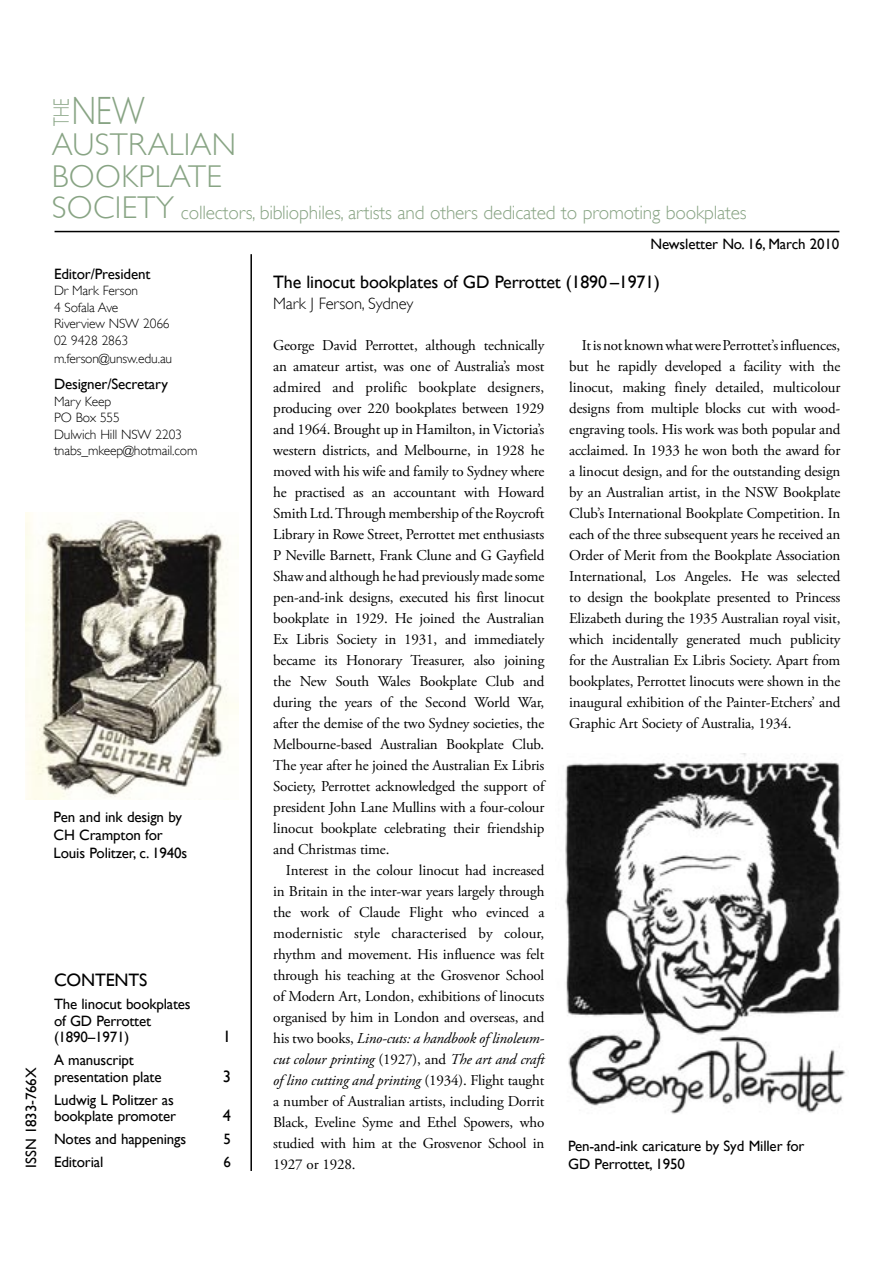
<style>
.page{position:relative;width:893px;height:1263px;background:#fff}
.page>*{position:absolute;margin:0;border:0;box-sizing:border-box;transform-origin:0 0}
.t1{font:300 39.3px "Gill Sans";color:#88a484;scale:.8 1}
.t2{font:300 31.5px/31.5px "Gill Sans";letter-spacing:.01em;color:#88a484}
.t3{font:300 22.05px "Gill Sans";color:#88a484;scale:.69 1}
.t4{font:300 19.35px "Gill Sans";letter-spacing:-.01em;color:#88a484}
.A_head{font:18px "Gill Sans";letter-spacing:-.01em;color:#000}
.B_head{font:300 16.5px "Gill Sans";letter-spacing:-.01em;color:#000}
.Contents{font:16.5px "Gill Sans";color:#000}
.Body{font:15px/21px "Adobe Garamond Pro";letter-spacing:-.01em;color:#000;text-align:justify}
.Body_FOL{font:15px/21px "Adobe Garamond Pro";letter-spacing:-.01em;color:#000;text-align:justify}
.Contents-2{font:15px/16.5px "Gill Sans";letter-spacing:-.01em;color:#000}
.Title_details{font:300 13.5px/16.5px "Gill Sans";letter-spacing:-.01em;color:#000}
.s1{font-style:italic}
</style>
<div class="page">
<hr style="left:55px;top:231px;width:784px;height:1px;background:#000">
<hr style="left:250px;top:254px;width:2px;height:917px;background:#000">
<img style="left:25px;top:513px;width:213px;height:286px">
<img style="left:565px;top:753px;width:281px;height:361px">
<p class="Contents-2" style="left:23px;top:1167px;width:101px;rotate:-90deg">ISSN 1833-766X</p>
<p class="t3" style="left:49px;top:126px;width:40px;rotate:-90deg">THE</p>
<p class="t1" style="left:72px;top:88px;width:93px">NEW</p>
<p class="t2" style="left:52px;top:129px;width:186px">AUSTRALIAN<br>BOOKPLATE<br>SOCIETY</p>
<p class="t4" style="left:181px;top:201px;width:567px">collectors, bibliophiles, artists and others dedicated to promoting bookplates</p>
<p class="Contents-2" style="left:54px;top:266px;width:98px">Editor/President</p>
<p class="Title_details" style="left:54px;top:283px;width:117px">Dr Mark Ferson<br>4 Sofala Ave<br>Riverview NSW 2066<br>02 9428 2863</p>
<p class="Title_details" style="left:54px;top:350px;width:120px">m.ferson@unsw.edu.au</p>
<p class="Contents-2" style="left:54px;top:376px;width:115px">Designer/Secretary</p>
<p class="Title_details" style="left:54px;top:393px;width:59px">Mary Keep</p>
<p class="Title_details" style="left:54px;top:409px;width:67px">PO Box 555</p>
<p class="Title_details" style="left:54px;top:426px;width:130px">Dulwich Hill NSW 2203</p>
<p class="Title_details" style="left:54px;top:442px;width:145px">tnabs_mkeep@hotmail.com</p>
<p class="Contents-2" style="left:54px;top:807px;width:135px;line-height:18px">Pen and ink design by<br>CH Crampton for<br>Louis Politzer, c. 1940s</p>
<p class="A_head" style="left:54px;top:970px;width:95px">CONTENTS</p>
<p class="Contents-2" style="left:54px;top:996px;width:138px">The linocut bookplates of GD Perrottet (1890–1971)</p>
<p class="Contents-2" style="left:54px;top:1052px;width:109px">A manuscript presentation plate</p>
<p class="Contents-2" style="left:54px;top:1091px;width:123px">Ludwig L Politzer as bookplate promoter</p>
<p class="Contents" style="left:223px;top:1027px;width:10px">1</p>
<p class="Contents" style="left:223px;top:1066px;width:10px">3</p>
<p class="Contents" style="left:223px;top:1106px;width:10px">4</p>
<p class="Contents-2" style="left:54px;top:1130px;width:134px">Notes and happenings</p>
<p class="Contents-2" style="left:224px;top:1130px;width:9px">5</p>
<p class="Contents-2" style="left:54px;top:1153px;width:51px">Editorial</p>
<p class="Contents-2" style="left:224px;top:1153px;width:9px">6</p>
<p class="Contents-2" style="left:651px;top:235px;width:190px">Newsletter No. 16, March 2010</p>
<p class="A_head" style="left:273px;top:272px;width:388px">The linocut bookplates of GD Perrottet (1890 –1971)</p>
<p class="B_head" style="left:273px;top:294px;width:142px">Mark J Ferson, Sydney</p>
<p class="Body" style="left:569px;top:335px;width:273px;text-indent:13px">It is not known what were Perrottet’s influences, but he rapidly developed a facility with the linocut, making finely detailed, multicolour designs from multiple blocks cut with wood&shy;engraving tools. His work was both popular and acclaimed. In 1933 he won both the award for a linocut design, and for the outstanding design by an Australian artist, in the NSW Bookplate Club’s International Bookplate Competition. In each of the three subsequent years he received an Order of Merit from the Bookplate Association International, Los Angeles. He was selected to design the bookplate presented to Princess Elizabeth during the 1935 Australian royal visit, which incidentally generated much publicity for the Australian Ex Libris Society. Apart from bookplates, Perrottet linocuts were shown in the inaugural exhibition of the Painter-Etchers’ and Graphic Art Society of Australia, 1934.</p>
<p class="Body_FOL" style="left:273px;top:335px;width:273px">George David Perrottet, although technically an amateur artist, was one of Australia’s most admired and prolific bookplate designers, producing over 220 bookplates between 1929 and 1964. Brought up in Hamilton, in Victoria’s western districts, and Melbourne, in 1928 he moved with his wife and family to Sydney where he practised as an accountant with Howard Smith Ltd. Through membership of the Roycroft Library in Rowe Street, Perrottet met enthusiasts P Neville Barnett, Frank Clune and G Gayfield Shaw and although he had previously made some pen-and-ink designs, executed his first linocut bookplate in 1929. He joined the Australian Ex Libris Society in 1931, and immediately became its Honorary Treasurer, also joining the New South Wales Bookplate Club and during the years of the Second World War, after the demise of the two Sydney societies, the Melbourne-based Australian Bookplate Club.<br>The year after he joined the Australian Ex Libris Society, Perrottet acknowledged the support of president John Lane Mullins with a four-colour linocut bookplate celebrating their friendship and Christmas time.</p>
<p class="Body" style="left:273px;top:860px;width:273px;text-indent:13px">Interest in the colour linocut had increased in Britain in the inter-war years largely through the work of Claude Flight who evinced a modernistic style characterised by colour, rhythm and movement. His influence was felt through his teaching at the Grosvenor School of Modern Art, London, exhibitions of linocuts organised by him in London and overseas, and his two books, <span class="s1">Lino-cuts: a handbook of linoleum&shy;cut colour printing</span> (1927), and <span class="s1">The art and craft of lino cutting and printing</span> (1934). Flight taught a number of Australian artists, including Dorrit Black, Eveline Syme and Ethel Spowers, who studied with him at the Grosvenor School in 1927 or 1928.</p>
<p class="Contents-2" style="left:568px;top:1137px;width:238px;line-height:18px">Pen-and-ink caricature by Syd Miller for<br>GD Perrottet, 1950</p>
</div>
